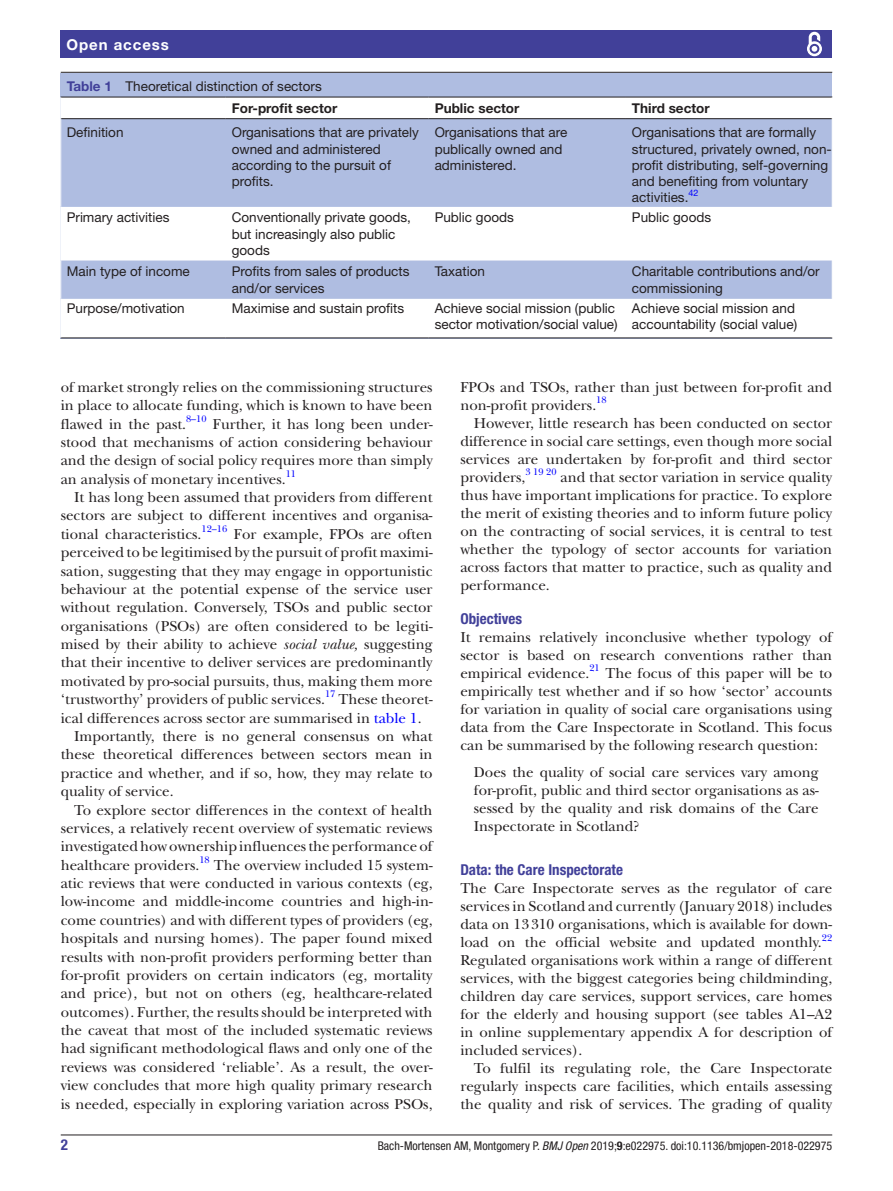
<style>
.page{position:relative;width:893px;height:1191px;background:#fff}
.page>*{position:absolute;margin:0;border:0;box-sizing:border-box;transform-origin:0 0}
.t1{font:15px/18px "New Baskerville";color:#231f20;text-align:justify}
.t2{font:700 condensed 15px "Helvetica Neue LT Std";color:#414099}
.t3{font:700 15px "Helvetica Neue LT Std";letter-spacing:.065em;color:#fff}
.t4{font:13.5px/16.2px "Helvetica Neue LT Std";color:#231f20}
.t5{font:700 13.5px "Helvetica Neue LT Std";color:#231f20}
.t6{font:condensed 12px "Helvetica Neue LT Std";color:#231f20}
.t7{font:9.9px "New Baskerville";color:#00f}
.s1{font-weight:700;color:#414099}
.s2{font-weight:700}
.s3{font-style:italic}
.s4{color:#00f}
</style>
<div class="page">
<hr style="left:61px;top:1134px;width:771px;height:1px;background:#231f20">
<div style="left:61px;top:31px;width:771px;height:27px;background:#414099"></div>
<svg style="left:807px;top:31px;width:15px;height:26px"></svg>
<div style="left:61px;top:73px;width:771px;height:265px;background:#afbde1"></div>
<hr style="left:61px;top:72px;width:771px;height:1px;background:#231f20">
<div style="left:61px;top:98px;width:771px;height:239px;background:#fff"></div>
<svg style="left:61px;top:119px;width:771px;height:179px"></svg>
<hr style="left:61px;top:97px;width:165px;height:1px;background:#231f20">
<hr style="left:61px;top:118px;width:165px;height:1px;background:#231f20">
<hr style="left:226px;top:97px;width:203px;height:1px;background:#231f20">
<hr style="left:226px;top:118px;width:203px;height:1px;background:#231f20">
<hr style="left:429px;top:97px;width:197px;height:1px;background:#231f20">
<hr style="left:429px;top:118px;width:197px;height:1px;background:#231f20">
<hr style="left:626px;top:97px;width:206px;height:1px;background:#231f20">
<hr style="left:626px;top:118px;width:206px;height:1px;background:#231f20">
<hr style="left:61px;top:337px;width:165px;height:1px;background:#231f20">
<hr style="left:226px;top:337px;width:203px;height:1px;background:#231f20">
<hr style="left:429px;top:337px;width:197px;height:1px;background:#231f20">
<hr style="left:626px;top:337px;width:206px;height:1px;background:#231f20">
<svg style="left:60px;top:97px;width:1px;height:22px"></svg>
<p class="t3" style="left:66px;top:35px;width:104px">Open access</p>
<p class="t4" style="left:232px;top:75px;width:107px;line-height:22px;text-indent:-165px"><span class="s1">Table 1</span> Theoretical distinction of sectors<br><span class="s2">For-profit sector</span></p>
<p class="t5" style="left:435px;top:99px;width:86px">Public sector</p>
<p class="t5" style="left:632px;top:99px;width:79px">Third sector</p>
<p class="t4" style="left:67px;top:124px;width:58px">Definition</p>
<p class="t4" style="left:232px;top:124px;width:189px">Organisations that are privately owned and administered according to the pursuit of profits.</p>
<p class="t4" style="left:435px;top:124px;width:134px">Organisations that are publically owned and administered.</p>
<p class="t4" style="left:632px;top:124px;width:201px">Organisations that are formally structured, privately owned, non&shy;profit distributing, self-governing and benefiting from voluntary activities.<sup>42</sup></p>
<p class="t4" style="left:67px;top:209px;width:104px">Primary activities</p>
<p class="t4" style="left:232px;top:209px;width:181px">Conventionally private goods, but increasingly also public goods</p>
<p class="t4" style="left:435px;top:209px;width:81px">Public goods</p>
<p class="t4" style="left:632px;top:209px;width:81px">Public goods</p>
<p class="t4" style="left:67px;top:263px;width:125px">Main type of income</p>
<p class="t4" style="left:232px;top:263px;width:179px">Profits from sales of products and/or services</p>
<p class="t4" style="left:435px;top:263px;width:52px">Taxation</p>
<p class="t4" style="left:632px;top:263px;width:189px">Charitable contributions and/or commissioning</p>
<p class="t4" style="left:67px;top:300px;width:120px">Purpose/motivation</p>
<p class="t4" style="left:232px;top:300px;width:174px">Maximise and sustain profits</p>
<p class="t4" style="left:435px;top:300px;width:185px">Achieve social mission (public sector motivation/social value)</p>
<p class="t4" style="left:632px;top:300px;width:167px">Achieve social mission and accountability (social value)</p>
<p class="t1" style="left:61px;top:378px;width:373px">of market strongly relies on the commissioning structures in place to allocate funding, which is known to have been flawed in the past.</p>
<p class="t7" style="left:186px;top:413px;width:22px">8–10</p>
<p class="t1" style="left:61px;top:414px;width:373px;text-indent:152px">Further, it has long been under&shy;stood that mechanisms of action considering behaviour and the design of social policy requires more than simply an analysis of monetary incentives.</p>
<p class="t7" style="left:286px;top:468px;width:12px">11</p>
<p class="t1" style="left:61px;top:488px;width:373px;text-indent:14px">It has long been assumed that providers from different sectors are subject to different incentives and organisa&shy;tional characteristics.</p>
<p class="t7" style="left:202px;top:523px;width:27px">12–16</p>
<p class="t1" style="left:61px;top:525px;width:373px;text-indent:173px">For example, FPOs are often perceived to be legitimised by the pursuit of profit maximi&shy;sation, suggesting that they may engage in opportunistic behaviour at the potential expense of the service user without regulation. Conversely, TSOs and public sector organisations (PSOs) are often considered to be legiti&shy;mised by their ability to achieve <span class="s3">social value,</span> suggesting that their incentive to deliver services are predominantly motivated by pro-social pursuits, thus, making them more ‘trustworthy’ providers of public services.</p>
<p class="t7" style="left:325px;top:688px;width:12px">17</p>
<p class="t1" style="left:339px;top:690px;width:96px">These theoret-</p>
<p class="t1" style="left:61px;top:709px;width:362px">ical differences across sector are summarised in <span class="s4">table 1</span>.</p>
<p class="t1" style="left:74px;top:727px;width:360px">Importantly, there is no general consensus on what</p>
<p class="t1" style="left:61px;top:745px;width:373px">these theoretical differences between sectors mean in</p>
<p class="t1" style="left:61px;top:764px;width:373px">practice and whether, and if so, how, they may relate to</p>
<p class="t1" style="left:61px;top:782px;width:114px">quality of service.</p>
<p class="t1" style="left:74px;top:800px;width:360px">To explore sector differences in the context of health</p>
<p class="t1" style="left:61px;top:819px;width:373px">services, a relatively recent overview of systematic reviews</p>
<p class="t1" style="left:61px;top:837px;width:373px">investigated how ownership influences the performance of</p>
<p class="t1" style="left:61px;top:856px;width:140px">healthcare providers.</p>
<p class="t7" style="left:199px;top:854px;width:12px">18</p>
<p class="t1" style="left:61px;top:855px;width:373px;line-height:18.5px;text-indent:153px">The overview included 15 system&shy;atic reviews that were conducted in various contexts (eg, low-income and middle-income countries and high-in&shy;come countries) and with different types of providers (eg, hospitals and nursing homes). The paper found mixed results with non-profit providers performing better than for-profit providers on certain indicators (eg, mortality and price), but not on others (eg, healthcare-related outcomes). Further, the results should be interpreted with the caveat that most of the included systematic reviews had significant methodological flaws and only one of the reviews was considered ‘reliable’. As a result, the over&shy;view concludes that more high quality primary research is needed, especially in exploring variation across PSOs,</p>
<p class="t1" style="left:460px;top:378px;width:373px">FPOs and TSOs, rather than just between for-profit and non-profit providers.</p>
<p class="t7" style="left:596px;top:394px;width:12px">18</p>
<p class="t1" style="left:460px;top:414px;width:373px;text-indent:14px">However, little research has been conducted on sector difference in social care settings, even though more social services are undertaken by for-profit and third sector providers,</p>
<p class="t7" style="left:525px;top:466px;width:33px">3 19 20</p>
<p class="t1" style="left:460px;top:468px;width:373px;text-indent:100px">and that sector variation in service quality thus have important implications for practice. To explore the merit of existing theories and to inform future policy on the contracting of social services, it is central to test whether the typology of sector accounts for variation across factors that matter to practice, such as quality and performance.</p>
<p class="t2" style="left:460px;top:609px;width:63px">Objectives</p>
<p class="t1" style="left:460px;top:628px;width:373px">It remains relatively inconclusive whether typology of sector is based on research conventions rather than empirical evidence.<sup>21</sup> The focus of this paper will be to empirically test whether and if so how ‘sector’ accounts for variation in quality of social care organisations using data from the Care Inspectorate in Scotland. This focus can be summarised by the following research question:</p>
<p class="t1" style="left:474px;top:763px;width:346px">Does the quality of social care services vary among for-profit, public and third sector organisations as as&shy;sessed by the quality and risk domains of the Care Inspectorate in Scotland?</p>
<p class="t2" style="left:460px;top:861px;width:164px">Data: the Care Inspectorate</p>
<p class="t1" style="left:460px;top:879px;width:373px">The Care Inspectorate serves as the regulator of care services in Scotland and currently (January 2018) includes data on 13310 organisations, which is available for down&shy;load on the official website and updated monthly.</p>
<p class="t7" style="left:822px;top:931px;width:12px">22</p>
<p class="t1" style="left:460px;top:951px;width:373px">Regulated organisations work within a range of different services, with the biggest categories being childminding, children day care services, support services, care homes for the elderly and housing support (see tables A1–A2 in online supplementary appendix A for description of included services).</p>
<p class="t1" style="left:460px;top:1059px;width:373px;text-indent:14px">To fulfil its regulating role, the Care Inspectorate regularly inspects care facilities, which entails assessing the quality and risk of services. The grading of quality</p>
<p class="t2" style="left:61px;top:1135px;width:9px">2</p>
<p class="t6" style="left:378px;top:1138px;width:456px">Bach-Mortensen AM, Montgomery P. <span class="s3">BMJ Open</span> 2019;<span class="s2">9</span>:e022975. doi:10.1136/bmjopen-2018-022975</p>
</div>
